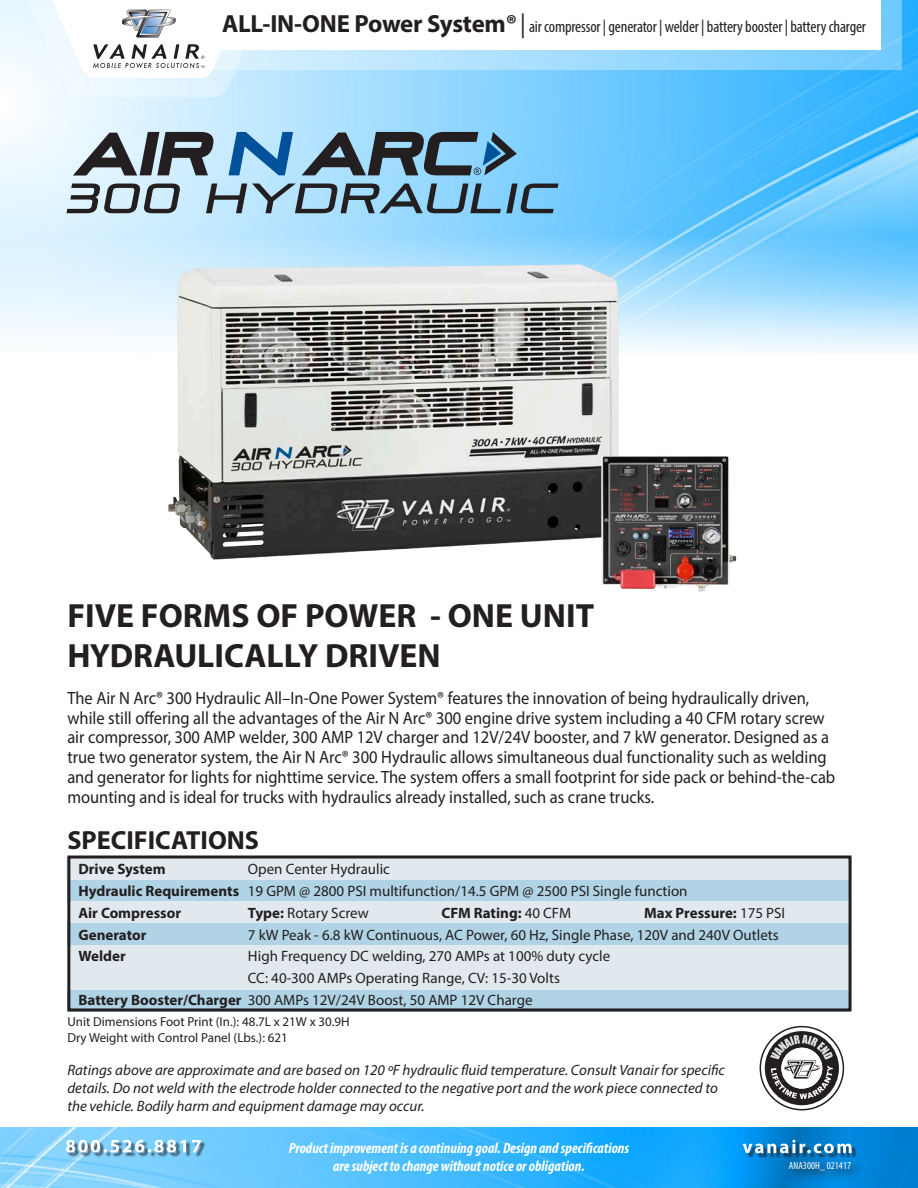
<style>
.page{position:relative;width:918px;height:1188px;background:#fff}
.page>*{position:absolute;margin:0;border:0;box-sizing:border-box;transform-origin:0 0}
.t1{font:700 33.75px "Myriad Pro";color:#231f20}
.t2{font:700 26.25px "Myriad Pro";color:#231f20}
.t3{font:17.85px/19.8px "Myriad Pro";color:#231f20;scale:.93 1}
.t4{font:condensed 16.5px "Myriad Pro";letter-spacing:-.01em;color:#231f20}
.t5{font:15px "Myriad Pro";color:#231f20}
.t6{font:italic 15px/18px "Myriad Pro";color:#231f20}
.t7{font:italic 700 condensed 15px/18px "Myriad Pro";color:#fff;text-align:center}
.t8{font:700 15px "Myriad Pro";color:#231f20}
.t9{font:13.05px "Myriad Pro";color:#231f20}
.t10{font:condensed 10.5px "Myriad Pro";color:#fff}
.s1{font-weight:700;font-stretch:normal;font-size:24.9px}
.s2{font-size:24.9px}
.s3{font-weight:700}
.s4{font-weight:400}
</style>
<div class="page">
<img style="left:0;top:1127px;width:918px;height:61px">
<img style="left:0;top:0;width:918px;height:185px">
<svg style="left:0;top:185px;width:918px;height:166px"></svg>
<div style="left:209px;top:0;width:693px;height:69px;background:linear-gradient(to right,#dcf2ff,#6fc9ff)"></div>
<div style="left:216px;top:0;width:665px;height:50px;background:#fff"></div>
<div style="left:744px;top:1141px;width:113px;height:17px;background:#231f20;opacity:.66"></div>
<svg style="left:743px;top:1140px;width:109px;height:13px"></svg>
<svg style="left:786px;top:1159px;width:77px;height:24px"></svg>
<div style="left:67px;top:1141px;width:139px;height:17px;background:#231f20;opacity:.66"></div>
<svg style="left:66px;top:1140px;width:135px;height:13px"></svg>
<svg style="left:20px;top:0;width:253px;height:98px"></svg>
<img style="left:149px;top:242px;width:496px;height:318px">
<img style="left:598px;top:436px;width:139px;height:156px">
<svg style="left:229px;top:132px;width:64px;height:43px"></svg>
<svg style="left:302px;top:132px;width:215px;height:43px"></svg>
<svg style="left:73px;top:132px;width:141px;height:44px"></svg>
<svg style="left:66px;top:184px;width:114px;height:29px"></svg>
<svg style="left:206px;top:184px;width:352px;height:29px"></svg>
<div style="left:67px;top:989px;width:782px;height:22px;background:#b0d3e5"></div>
<div style="left:66px;top:857px;width:785px;height:22px;background:#e2e9ee"></div>
<div style="left:67px;top:880px;width:782px;height:22px;background:#b0d3e5"></div>
<div style="left:67px;top:902px;width:782px;height:22px;background:#e2e9ee"></div>
<div style="left:67px;top:924px;width:782px;height:22px;background:#b0d3e5"></div>
<div style="left:67px;top:945px;width:782px;height:23px;background:#e2e9ee"></div>
<div style="left:67px;top:967px;width:782px;height:23px;background:#e2e9ee"></div>
<div style="left:67px;top:856px;width:785px;height:155px;border:3px solid #231f20"></div>
<svg style="left:760px;top:1026px;width:84px;height:84px"></svg>
<p class="t4" style="left:222px;top:17px;width:646px"><span class="s1">ALL-IN-ONE Power System®</span> <span class="s2">|</span> air compressor | generator | welder | battery booster | battery charger</p>
<p class="t1" style="left:67px;top:593px;width:528px">FIVE FORMS OF POWER - ONE UNIT</p>
<p class="t1" style="left:67px;top:634px;width:375px">HYDRAULICALLY DRIVEN</p>
<p class="t3" style="left:67px;top:688px;width:827px">The Air N Arc® 300 Hydraulic All–In-One Power System® features the innovation of being hydraulically driven, while still offering all the advantages of the Air N Arc® 300 engine drive system including a 40 CFM rotary screw air compressor, 300 AMP welder, 300 AMP 12V charger and 12V/24V booster, and 7 kW generator. Designed as a true two generator system, the Air N Arc® 300 Hydraulic allows simultaneous dual functionality such as welding and generator for lights for nighttime service. The system offers a small footprint for side pack or behind-the-cab mounting and is ideal for trucks with hydraulics already installed, such as crane trucks.</p>
<p class="t2" style="left:67px;top:823px;width:193px">SPECIFICATIONS</p>
<p class="t8" style="left:78px;top:860px;width:89px">Drive System</p>
<p class="t5" style="left:248px;top:860px;width:144px">Open Center Hydraulic</p>
<p class="t5" style="left:78px;top:882px;width:611px"><span class="s3">Hydraulic Requirements</span> 19 GPM @ 2800 PSI multifunction/14.5 GPM @ 2500 PSI Single function</p>
<p class="t8" style="left:78px;top:903px;width:104px">Air Compressor</p>
<p class="t5" style="left:248px;top:904px;width:122px"><span class="s3">Type:</span> Rotary Screw</p>
<p class="t8" style="left:441px;top:903px;width:131px">CFM Rating: <span class="s4">40 CFM</span></p>
<p class="t8" style="left:644px;top:903px;width:143px">Max Pressure: <span class="s4">175 PSI</span></p>
<p class="t8" style="left:78px;top:925px;width:70px">Generator</p>
<p class="t5" style="left:248px;top:926px;width:532px">7 kW Peak - 6.8 kW Continuous, AC Power, 60 Hz, Single Phase, 120V and 240V Outlets</p>
<p class="t8" style="left:78px;top:947px;width:49px">Welder</p>
<p class="t5" style="left:248px;top:947px;width:364px">High Frequency DC welding, 270 AMPs at 100% duty cycle</p>
<p class="t5" style="left:248px;top:969px;width:314px">CC: 40-300 AMPs Operating Range, CV: 15-30 Volts</p>
<p class="t5" style="left:78px;top:990px;width:456px"><span class="s3">Battery Booster/Charger</span> 300 AMPs 12V/24V Boost, 50 AMP 12V Charge</p>
<p class="t9" style="left:67px;top:1014px;width:284px">Unit Dimensions Foot Print (In.): 48.7L x 21W x 30.9H</p>
<p class="t9" style="left:67px;top:1029px;width:222px">Dry Weight with Control Panel (Lbs.): 621</p>
<p class="t6" style="left:67px;top:1061px;width:659px">Ratings above are approximate and are based on 120 ºF hydraulic fluid temperature. Consult Vanair for specific details. Do not weld with the electrode holder connected to the negative port and the work piece connected to the vehicle. Bodily harm and equipment damage may occur.</p>
<p class="t7" style="left:289px;top:1139px;width:342px">Product improvement is a continuing goal. Design and specifications are subject to change without notice or obligation.</p>
<p class="t10" style="left:789px;top:1159px;width:64px">ANA300H_ 021417</p>
</div>
